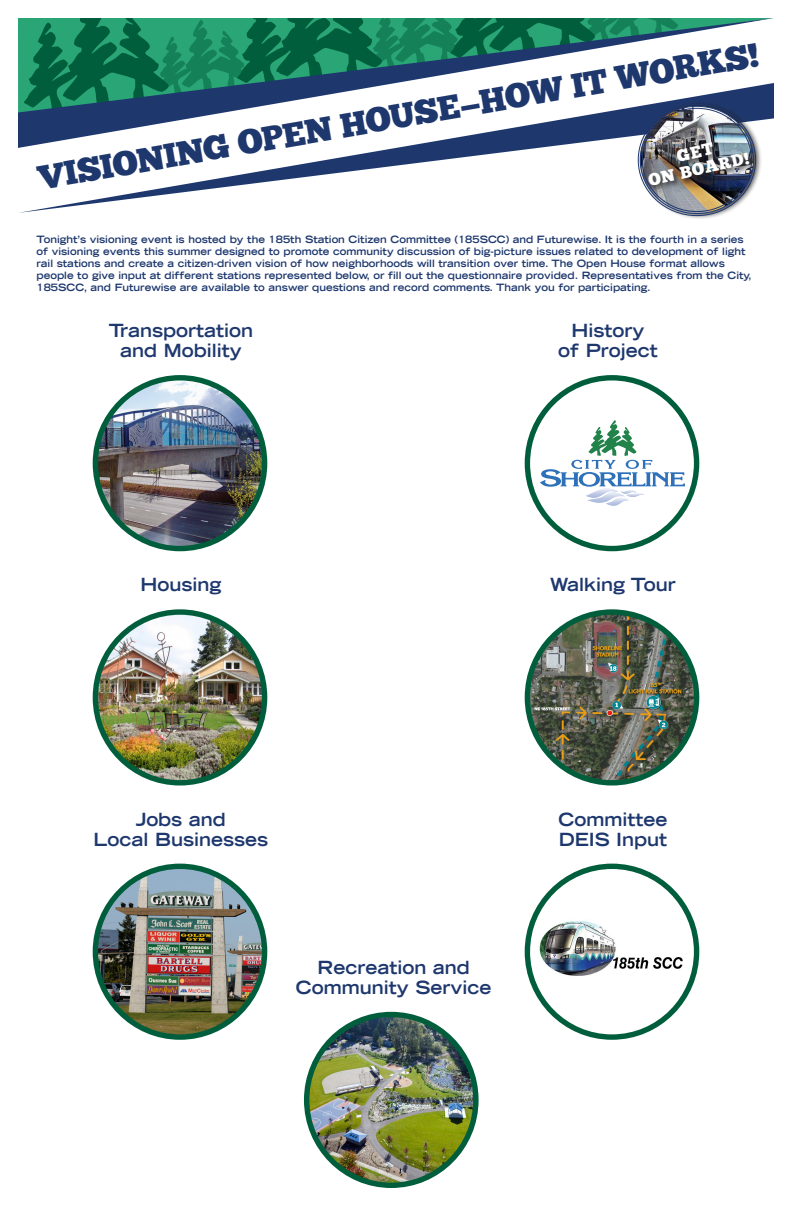
<style>
.page{position:relative;width:792px;height:1224px;background:#fff}
.page>*{position:absolute;margin:0;border:0;box-sizing:border-box;transform-origin:0 0}
.t1{font:34px "Chunk Five";color:#1e386e}
.t2{font:700 expanded 18px "Trade Gothic LH";color:#1e386e}
.t3{font:16.8px/17.4px "Chunk Five";color:#fff;text-align:center}
.t4{font:700 expanded 10px/12px "Trade Gothic LH";color:#1e386e}
</style>
<div class="page">
<svg style="left:18px;top:18px;width:756px;height:65px"></svg>
<svg style="left:18px;top:83px;width:756px;height:130px"></svg>
<div style="left:637px;top:100px;width:125px;height:119px;background:#231f20;opacity:.75"></div>
<img style="left:640px;top:106px;width:114px;height:108px">
<div style="left:647px;top:141px;width:109px;height:51px;background:#231f20;opacity:.75"></div>
<img style="left:539px;top:919px;width:158px;height:60px">
<div style="left:525px;top:864px;width:174px;height:176px;border:5px solid #015e3c;border-radius:50%"></div>
<img style="left:95px;top:612px;width:170px;height:169px">
<div style="left:93px;top:609px;width:174px;height:177px;border:5px solid #015e3c;border-radius:50%"></div>
<img style="left:527px;top:612px;width:170px;height:169px">
<div style="left:525px;top:609px;width:174px;height:177px;border:5px solid #015e3c;border-radius:50%"></div>
<img style="left:95px;top:868px;width:170px;height:169px">
<div style="left:93px;top:864px;width:174px;height:176px;border:5px solid #015e3c;border-radius:50%"></div>
<svg style="left:540px;top:420px;width:145px;height:86px"></svg>
<div style="left:525px;top:375px;width:174px;height:176px;border:5px solid #015e3c;border-radius:50%"></div>
<img style="left:307px;top:1015px;width:166px;height:170px">
<div style="left:304px;top:1012px;width:175px;height:176px;border:5px solid #015e3c;border-radius:50%"></div>
<img style="left:95px;top:378px;width:170px;height:171px">
<div style="left:93px;top:375px;width:174px;height:176px;border:5px solid #015e3c;border-radius:50%"></div>
<p class="t1" style="left:36px;top:164px;width:733px;rotate:-10deg">VISIONING OPEN HOUSE—HOW IT WORKS!</p>
<h3 class="t3" style="left:643px;top:155px;width:104px;rotate:-12deg">GET<br>ON BOARD!</h3>
<p class="t4" style="left:37px;top:233px;width:717px">Tonight’s visioning event is hosted by the 185th Station Citizen Committee (185SCC) and Futurewise. It is the fourth in a series of visioning events this summer designed to promote community discussion of big-picture issues related to development of light rail stations and create a citizen-driven vision of how neighborhoods will transition over time. The Open House format allows people to give input at different stations represented below, or fill out the questionnaire provided. Representatives from the City, 185SCC, and Futurewise are available to answer questions and record comments. Thank you for participating.</p>
<p class="t2" style="left:109px;top:319px;width:146px">Transportation</p>
<p class="t2" style="left:120px;top:339px;width:123px">and Mobility</p>
<p class="t2" style="left:140px;top:573px;width:82px">Housing</p>
<p class="t2" style="left:571px;top:319px;width:74px">History</p>
<p class="t2" style="left:558px;top:339px;width:101px">of Project</p>
<p class="t2" style="left:550px;top:573px;width:127px">Walking Tour</p>
<p class="t2" style="left:136px;top:807px;width:92px">Jobs and</p>
<p class="t2" style="left:94px;top:827px;width:176px">Local Businesses</p>
<p class="t2" style="left:317px;top:955px;width:154px">Recreation and</p>
<p class="t2" style="left:296px;top:975px;width:197px">Community Service</p>
<p class="t2" style="left:558px;top:807px;width:110px">Committee</p>
<p class="t2" style="left:559px;top:827px;width:110px">DEIS Input</p>
</div>
